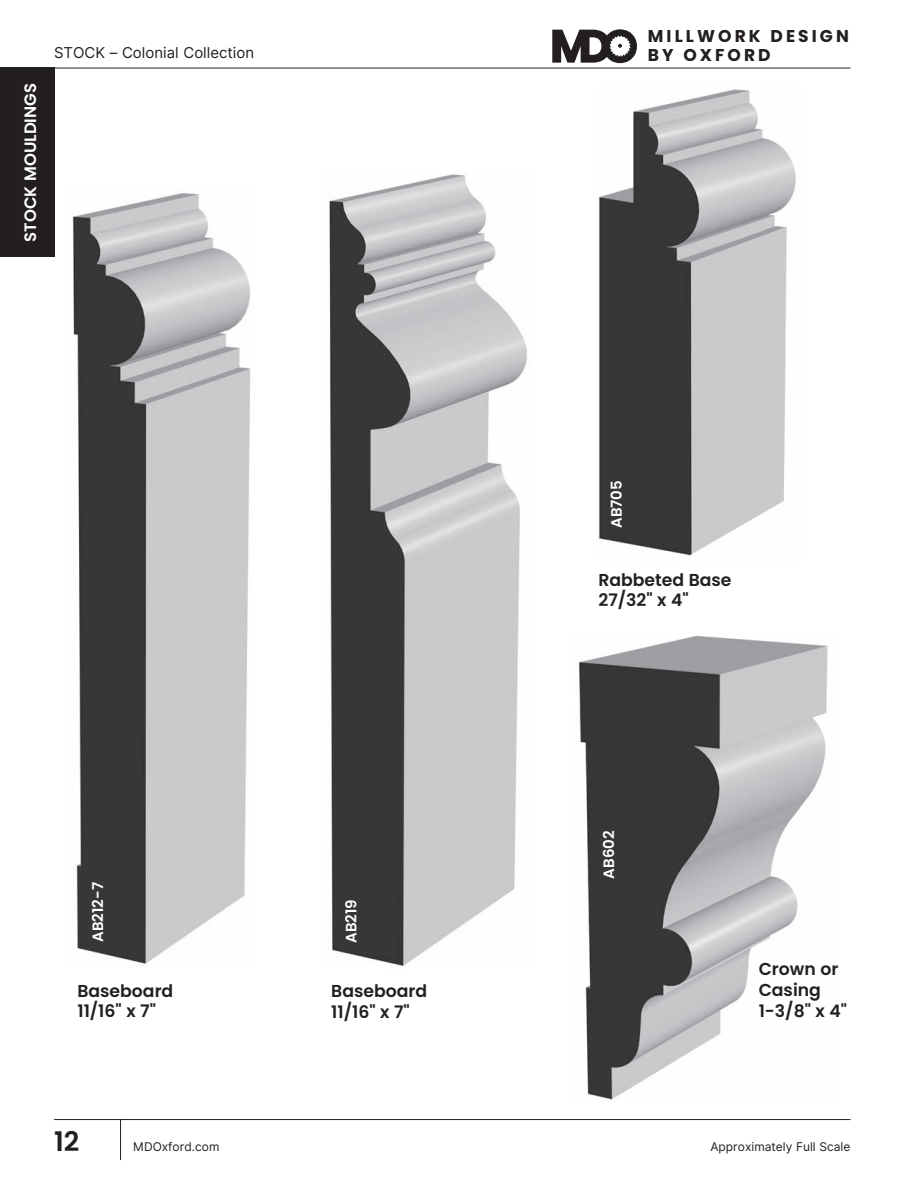
<style>
.page{position:relative;width:918px;height:1188px;background:#fff}
.page>*{position:absolute;margin:0;border:0;box-sizing:border-box;transform-origin:0 0}
.t1{font:600 27px "Poppins";color:#231f20}
.t2{font:600 17.25px/20.7px "Poppins";color:#231f20}
.t3{font:700 17.1px/19.4px "Poppins";letter-spacing:.18em;color:#231f20}
.t4{font:600 16.5px "Poppins";color:#fff}
.t5{font:15px "Inter";color:#231f20}
.t6{font:600 15px "Poppins";color:#fff}
.t7{font:12px "Inter";color:#231f20}
</style>
<div class="page">
<hr style="left:54px;top:68px;width:797px;height:1px;background:#231f20">
<hr style="left:54px;top:1119px;width:797px;height:1px;background:#231f20">
<hr style="left:120px;top:1120px;width:1px;height:40px;background:#231f20">
<svg style="left:552px;top:29px;width:85px;height:34px"></svg>
<img style="left:329px;top:174px;width:198px;height:793px">
<img style="left:72px;top:192px;width:179px;height:772px">
<img style="left:598px;top:89px;width:198px;height:467px">
<img style="left:579px;top:635px;width:249px;height:465px">
<div style="left:0;top:68px;width:54px;height:189px;background:#231f20"></div>
<p class="t4" style="left:20px;top:242px;width:160px;rotate:-90deg">STOCK MOULDINGS</p>
<p class="t5" style="left:54px;top:43px;width:202px">STOCK – Colonial Collection</p>
<p class="t6" style="left:89px;top:942px;width:61px;rotate:-90deg">AB212-7</p>
<p class="t2" style="left:77px;top:981px;width:97px">Baseboard<br>11/16" x 7"</p>
<h1 class="t1" style="left:54px;top:1126px;width:27px">12</h1>
<p class="t7" style="left:133px;top:1140px;width:88px">MDOxford.com</p>
<p class="t6" style="left:342px;top:943px;width:45px;rotate:-90deg">AB219</p>
<p class="t2" style="left:331px;top:981px;width:97px">Baseboard<br>11/16" x 7"</p>
<p class="t3" style="left:648px;top:27px;width:203px">MILLWORK DESIGN<br>BY OXFORD</p>
<p class="t6" style="left:608px;top:528px;width:49px;rotate:-90deg">AB705</p>
<p class="t2" style="left:598px;top:569px;width:135px">Rabbeted Base<br>27/32" x 4"</p>
<p class="t6" style="left:600px;top:879px;width:50px;rotate:-90deg">AB602</p>
<p class="t2" style="left:759px;top:959px;width:90px">Crown or<br>Casing<br>1-3/8" x 4"</p>
<p class="t7" style="left:711px;top:1138px;width:141px">Approximately Full Scale</p>
</div>
